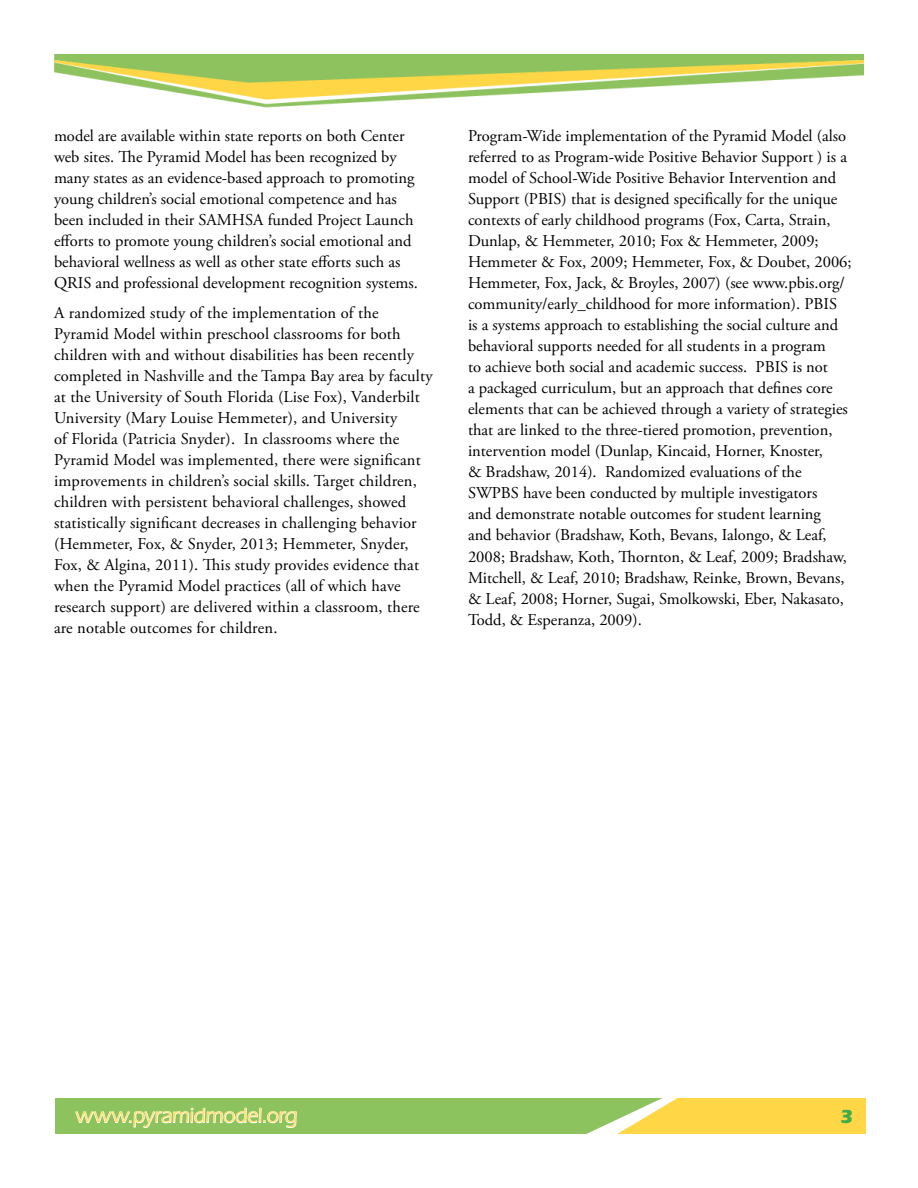
<style>
.page{position:relative;width:918px;height:1188px;background:#fff}
.page>*{position:absolute;margin:0;border:0;box-sizing:border-box;transform-origin:0 0}
.t1{font:21px "ITC Eras Std";letter-spacing:-.005em;color:#ffd646}
.t2{font:700 19.5px "ITC Eras Std";color:#41ad49}
.t3{font:16.5px/21px "Adobe Garamond Pro";color:#000}
</style>
<div class="page">
<img style="left:54px;top:54px;width:810px;height:54px">
<div style="left:56px;top:1037px;width:856px;height:97px;background:#8dc35e"></div>
<svg style="left:586px;top:1098px;width:326px;height:36px;fill:#fff"></svg>
<svg style="left:617px;top:1098px;width:249px;height:36px;background:#f8d753"></svg>
<div style="left:0;top:946px;width:918px;height:152px;background:#fff"></div>
<svg style="left:75px;top:1107px;width:222px;height:21px"></svg>
<p class="t3" style="left:54px;top:126px;width:366px">model are available within state reports on both Center web sites. The Pyramid Model has been recognized by many states as an evidence-based approach to promoting young children’s social emotional competence and has been included in their SAMHSA funded Project Launch efforts to promote young children’s social emotional and behavioral wellness as well as other state efforts such as QRIS and professional development recognition systems.</p>
<p class="t3" style="left:54px;top:303px;width:380px">A randomized study of the implementation of the Pyramid Model within preschool classrooms for both children with and without disabilities has been recently completed in Nashville and the Tampa Bay area by faculty at the University of South Florida (Lise Fox), Vanderbilt University (Mary Louise Hemmeter), and University<br>of Florida (Patricia Snyder). In classrooms where the Pyramid Model was implemented, there were significant improvements in children’s social skills. Target children, children with persistent behavioral challenges, showed statistically significant decreases in challenging behavior (Hemmeter, Fox, &amp; Snyder, 2013; Hemmeter, Snyder, Fox, &amp; Algina, 2011). This study provides evidence that when the Pyramid Model practices (all of which have research support) are delivered within a classroom, there are notable outcomes for children.</p>
<p class="t3" style="left:468px;top:126px;width:385px">Program-Wide implementation of the Pyramid Model (also referred to as Program-wide Positive Behavior Support ) is a model of School-Wide Positive Behavior Intervention and Support (PBIS) that is designed specifically for the unique contexts of early childhood programs (Fox, Carta, Strain, Dunlap, &amp; Hemmeter, 2010; Fox &amp; Hemmeter, 2009; Hemmeter &amp; Fox, 2009; Hemmeter, Fox, &amp; Doubet, 2006; Hemmeter, Fox, Jack, &amp; Broyles, 2007) (see www.pbis.org/ community/early_childhood for more information). PBIS<br>is a systems approach to establishing the social culture and behavioral supports needed for all students in a program<br>to achieve both social and academic success. PBIS is not<br>a packaged curriculum, but an approach that defines core elements that can be achieved through a variety of strategies that are linked to the three-tiered promotion, prevention, intervention model (Dunlap, Kincaid, Horner, Knoster,<br>&amp; Bradshaw, 2014). Randomized evaluations of the SWPBS have been conducted by multiple investigators<br>and demonstrate notable outcomes for student learning<br>and behavior (Bradshaw, Koth, Bevans, Ialongo, &amp; Leaf, 2008; Bradshaw, Koth, Thornton, &amp; Leaf, 2009; Bradshaw, Mitchell, &amp; Leaf, 2010; Bradshaw, Reinke, Brown, Bevans, &amp; Leaf, 2008; Horner, Sugai, Smolkowski, Eber, Nakasato, Todd, &amp; Esperanza, 2009).</p>
<p class="t1" style="left:76px;top:1104px;width:223px">www.pyramidmodel.org</p>
<p class="t2" style="left:840px;top:1106px;width:15px">3</p>
</div>
